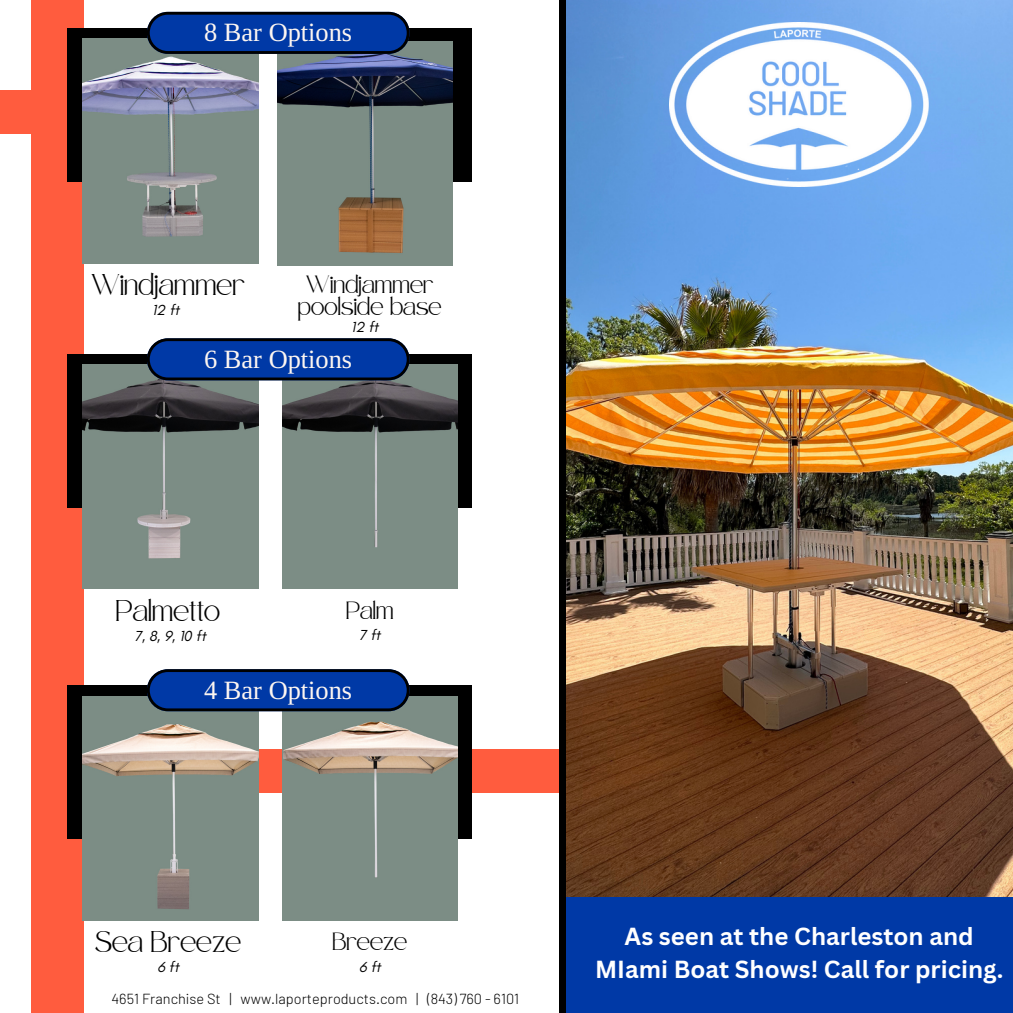
<style>
.page{position:relative;width:1013px;height:1013px;background:#fff}
.page>*{position:absolute;margin:0;border:0;box-sizing:border-box;transform-origin:0 0}
.t1{font:26.38px "Libra Serif Modern";color:#fdf6f1}
.t2{font:700 24px/32.8px "Canva Sans";color:#fff;text-align:center}
.t3{font:italic 14.88px "Glacial Indifference";color:#000}
.t4{font:14.62px "Safira March";color:#000}
.t5{font:300 14.5px "Barlow";color:#000}
.t6{font:12.12px "Safira March";color:#000}
</style>
<div class="page">
<div style="left:187px;top:749px;width:664px;height:43px;background:#ff5c3e"></div>
<img style="left:565px;top:0;width:447px;height:897px">
<div style="left:31px;top:0;width:52px;height:1012px;background:#ff5c3e"></div>
<div style="left:0;top:91px;width:187px;height:43px;background:#ff5c3e"></div>
<svg style="left:121px;top:263px;width:85px;height:1px"></svg>
<svg style="left:121px;top:588px;width:85px;height:1px"></svg>
<svg style="left:121px;top:920px;width:85px;height:1px"></svg>
<div style="left:67px;top:28px;width:124px;height:153px;background:#000"></div>
<div style="left:67px;top:354px;width:124px;height:154px;background:#000"></div>
<div style="left:67px;top:685px;width:124px;height:153px;background:#000"></div>
<img style="left:83px;top:39px;width:175px;height:224px">
<svg style="left:320px;top:588px;width:55px;height:1px"></svg>
<svg style="left:320px;top:920px;width:55px;height:1px"></svg>
<div style="left:348px;top:28px;width:123px;height:153px;background:#000"></div>
<div style="left:348px;top:354px;width:123px;height:154px;background:#000"></div>
<div style="left:348px;top:685px;width:123px;height:153px;background:#000"></div>
<img style="left:277px;top:42px;width:175px;height:224px">
<svg style="left:113px;top:11px;width:296px;height:43px;background:#194391"></svg>
<img style="left:83px;top:364px;width:175px;height:224px">
<img style="left:282px;top:364px;width:175px;height:224px">
<svg style="left:113px;top:338px;width:296px;height:42px;background:#164190"></svg>
<img style="left:83px;top:696px;width:175px;height:224px">
<img style="left:282px;top:696px;width:175px;height:224px">
<svg style="left:113px;top:669px;width:296px;height:42px;background:#154090"></svg>
<div style="left:560px;top:897px;width:452px;height:115px;background:#0039a6"></div>
<div style="left:559px;top:0;width:6px;height:1012px;background:#000"></div>
<img style="left:669px;top:23px;width:259px;height:164px">
<p class="t1" style="left:204px;top:19px;width:150px">8 Bar Options</p>
<h2 class="t4" style="left:91px;top:281px;width:156px">Windjammer</h2>
<p class="t3" style="left:152px;top:300px;width:29px">12 ft</p>
<p class="t6" style="left:306px;top:281px;width:129px">Windjammer</p>
<p class="t6" style="left:298px;top:303px;width:145px">poolside base</p>
<p class="t3" style="left:351px;top:317px;width:29px">12 ft</p>
<p class="t1" style="left:204px;top:345px;width:150px">6 Bar Options</p>
<p class="t4" style="left:116px;top:607px;width:106px">Palmetto</p>
<h3 class="t6" style="left:346px;top:607px;width:49px">Palm</h3>
<p class="t3" style="left:134px;top:627px;width:73px">7, 8, 9, 10 ft</p>
<p class="t3" style="left:359px;top:625px;width:23px">7 ft</p>
<p class="t1" style="left:204px;top:676px;width:150px">4 Bar Options</p>
<p class="t4" style="left:95px;top:938px;width:148px">Sea Breeze</p>
<p class="t6" style="left:332px;top:938px;width:77px">Breeze</p>
<h3 class="t3" style="left:157px;top:958px;width:23px">6 ft</h3>
<h3 class="t3" style="left:359px;top:958px;width:23px">6 ft</h3>
<h2 class="t5" style="left:111px;top:989px;width:409px">4651 Franchise St | www.laporteproducts.com | (843) 760 - 6101</h2>
<p class="t2" style="left:595px;top:919px;width:410px">As seen at the Charleston and<br>MIami Boat Shows! Call for pricing.</p>
</div>
